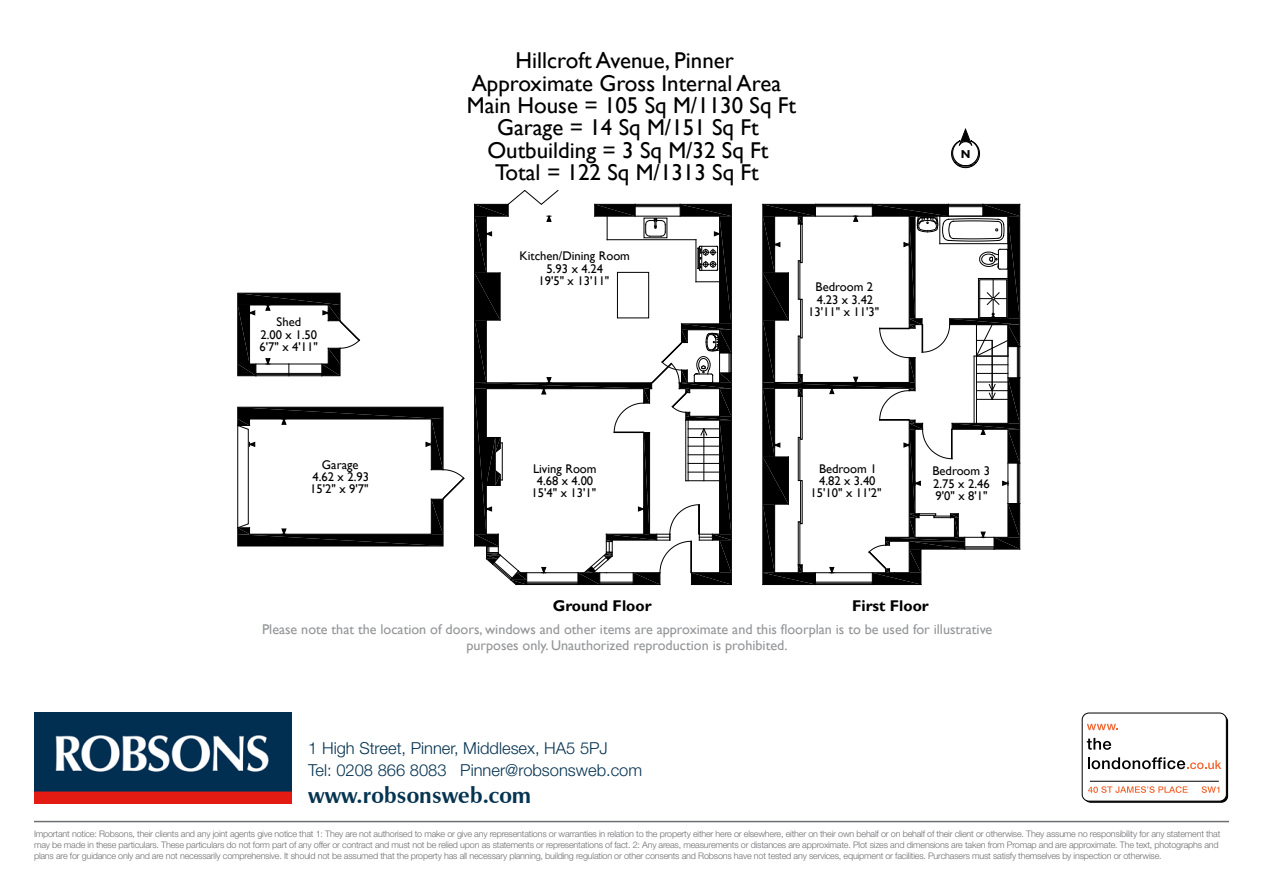
<style>
.page{position:relative;width:1263px;height:893px;background:#fff}
.page>*{position:absolute;margin:0;border:0;box-sizing:border-box;transform-origin:0 0}
.t1{font:22.95px "Gill Sans";color:#000}
.t2{font:700 22.5px "Zapf Humanist 601 BT";color:#063451}
.t3{font:300 16.5px "Helvetica Neue LT Std";color:#063451}
.t4{font:700 15.45px "Gill Sans";color:#000}
.t5{font:14.1px/16px "Gill Sans";color:#939598;text-align:center}
.t6{font:12.6px/12.3px "Gill Sans";color:#000;text-align:center}
.t7{font:700 11.55px "Gill Sans";color:#000}
.t8{font:300 9px/10.8px "Helvetica Neue LT Std";letter-spacing:-.02em;color:#6d6e71}
</style>
<div class="page">
<hr style="left:34px;top:821px;width:1195px;height:1px;background:#6d6e71">
<img style="left:34px;top:712px;width:257px;height:92px">
<hr style="left:474px;top:204px;width:1px;height:342px;background:#000">
<hr style="left:762px;top:204px;width:1px;height:380px;background:#000">
<hr style="left:872px;top:584px;width:49px;height:1px;background:#000">
<hr style="left:763px;top:584px;width:52px;height:1px;background:#000">
<hr style="left:815px;top:584px;width:57px;height:1px;background:#000">
<svg style="left:237px;top:407px;width:228px;height:139px"></svg>
<svg style="left:237px;top:293px;width:123px;height:83px"></svg>
<svg style="left:951px;top:129px;width:29px;height:39px"></svg>
<svg style="left:475px;top:190px;width:257px;height:395px"></svg>
<div style="left:617px;top:272px;width:32px;height:46px;border:1px solid #000"></div>
<svg style="left:763px;top:204px;width:257px;height:380px"></svg>
<div style="left:1084px;top:715px;width:144px;height:88px;background:#0b0b0b;border-radius:7px"></div>
<div style="left:1082px;top:713px;width:144px;height:88px;background:#fff;border-radius:7px"></div>
<div style="left:1082px;top:713px;width:144px;height:88px;border:1px solid #000;border-radius:7px"></div>
<svg style="left:1087px;top:724px;width:31px;height:6px"></svg>
<svg style="left:1087px;top:738px;width:24px;height:12px"></svg>
<svg style="left:1088px;top:757px;width:133px;height:12px"></svg>
<hr style="left:1090px;top:781px;width:129px;height:1px;background:#000">
<svg style="left:1088px;top:786px;width:100px;height:7px"></svg>
<svg style="left:1201px;top:786px;width:18px;height:7px"></svg>
<h3 class="t6" style="left:260px;top:316px;width:60px">Shed<br>2.00 x 1.50<br>6'7" x 4'11"</h3>
<h3 class="t6" style="left:310px;top:458px;width:60px">Garage<br>4.62 x 2.93<br>15'2" x 9'7"</h3>
<h1 class="t1" style="left:515px;top:47px;width:220px">Hillcroft Avenue, Pinner</h1>
<h1 class="t1" style="left:472px;top:70px;width:311px">Approximate Gross Internal Area</h1>
<h1 class="t1" style="left:467px;top:92px;width:331px">Main House = 105 Sq M/1130 Sq Ft</h1>
<h1 class="t1" style="left:497px;top:114px;width:263px">Garage = 14 Sq M/151 Sq Ft</h1>
<h1 class="t1" style="left:487px;top:137px;width:283px">Outbuilding = 3 Sq M/32 Sq Ft</h1>
<h1 class="t1" style="left:495px;top:159px;width:265px">Total = 122 Sq M/1313 Sq Ft</h1>
<h3 class="t6" style="left:519px;top:250px;width:112px">Kitchen/Dining Room<br>5.93 x 4.24<br>19'5" x 13'11"</h3>
<h3 class="t6" style="left:808px;top:281px;width:72px">Bedroom 2<br>4.23 x 3.42<br>13'11" x 11'3"</h3>
<p class="t7" style="left:961px;top:147px;width:11px">N</p>
<h3 class="t6" style="left:532px;top:463px;width:67px">Living Room<br>4.68 x 4.00<br>15'4" x 13'1"</h3>
<h3 class="t6" style="left:811px;top:462px;width:72px">Bedroom 1<br>4.82 x 3.40<br>15'10" x 11'2"</h3>
<h3 class="t6" style="left:932px;top:465px;width:59px;text-align:justify">Bedroom 3<br>2.75 x 2.46<br>9'0" x 8'1"</h3>
<h3 class="t4" style="left:553px;top:596px;width:100px">Ground Floor</h3>
<h3 class="t4" style="left:852px;top:596px;width:78px">First Floor</h3>
<h3 class="t5" style="left:262px;top:621px;width:732px">Please note that the location of doors, windows and other items are approximate and this floorplan is to be used for illustrative purposes only. Unauthorized reproduction is prohibited.</h3>
<h3 class="t3" style="left:308px;top:738px;width:301px">1 High Street, Pinner, Middlesex, HA5 5PJ</h3>
<h3 class="t3" style="left:308px;top:760px;width:335px">Tel: 0208 866 8083 Pinner@robsonsweb.com</h3>
<h2 class="t2" style="left:308px;top:781px;width:225px">www.robsonsweb.com</h2>
<p class="t8" style="left:34px;top:828px;width:1188px">Important notice: Robsons, their clients and any joint agents give notice that 1: They are not authorised to make or give any representations or warranties in relation to the property either here or elsewhere, either on their own behalf or on behalf of their client or otherwise. They assume no responsibility for any statement that may be made in these particulars. These particulars do not form part of any offer or contract and must not be relied upon as statements or representations of fact. 2: Any areas, measurements or distances are approximate. Plot sizes and dimensions are taken from Promap and are approximate. The text, photographs and plans are for guidance only and are not necessarily comprehensive. It should not be assumed that the property has all necessary planning, building regulation or other consents and Robsons have not tested any services, equipment or facilities. Purchasers must satisfy themselves by inspection or otherwise.</p>
</div>
